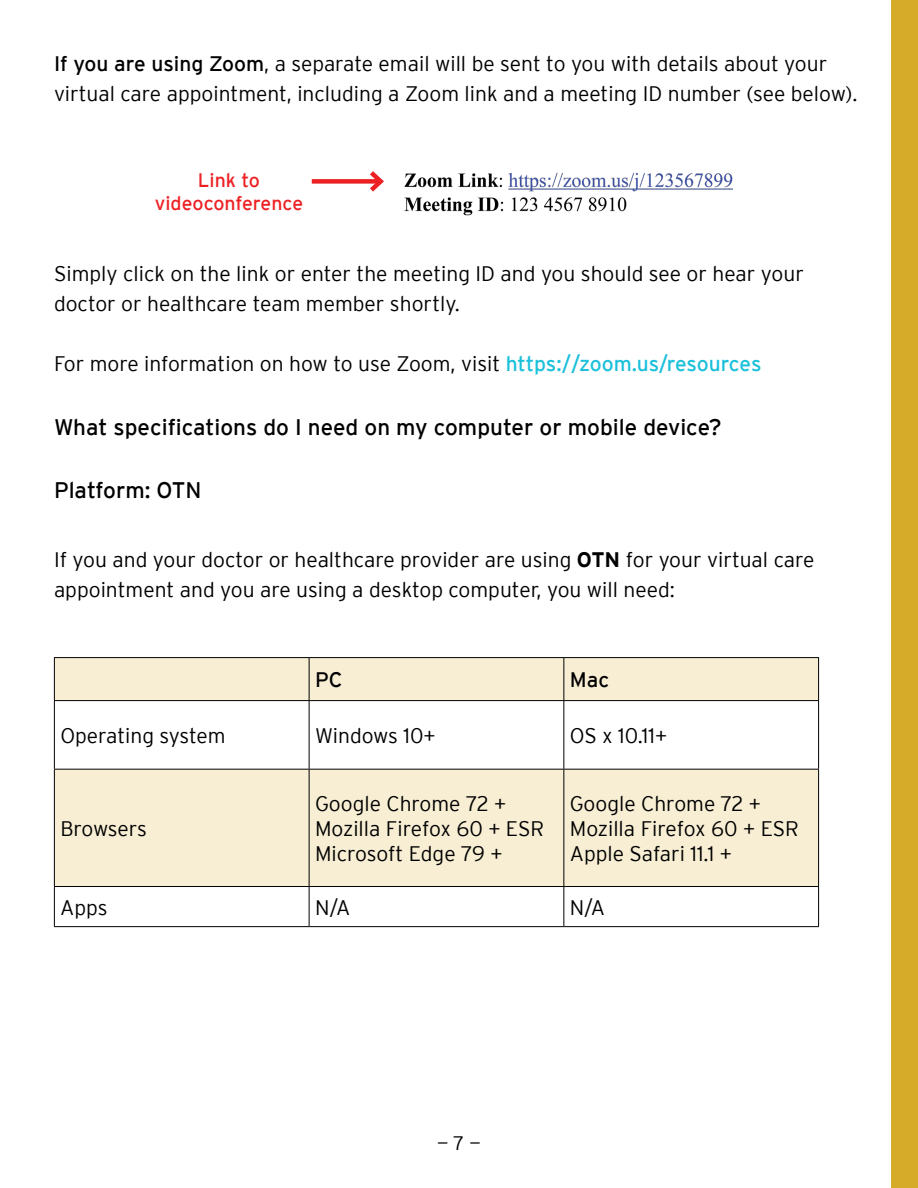
<style>
.page{position:relative;width:918px;height:1188px;background:#fff}
.page>*{position:absolute;margin:0;border:0;box-sizing:border-box;transform-origin:0 0}
.t1{font:22.5px "Interstate";color:#000}
.t2{font:300 21px/25.2px "Interstate";color:#000}
.t3{font:21px "Interstate";color:#000}
.t4{font:19.5px/23.4px "Interstate";color:#ed2124;text-align:center}
.t5{font:300 19.5px "Interstate";color:#000}
.s1{font-weight:400}
.s2{font-weight:400;color:#1bc0db}
.s3{font-weight:700}
</style>
<div class="page">
<div style="left:891px;top:0;width:27px;height:1188px;background:#d6ab29"></div>
<div style="left:312px;top:179px;width:69px;height:5px;background:#ed2124"></div>
<svg style="left:365px;top:171px;width:19px;height:21px"></svg>
<img style="left:405px;top:172px;width:327px;height:44px">
<svg style="left:55px;top:658px;width:763px;height:228px;fill:#f7eed4"></svg>
<hr style="left:54px;top:657px;width:255px;height:1px;background:#000">
<hr style="left:54px;top:658px;width:1px;height:42px;background:#000">
<hr style="left:309px;top:657px;width:255px;height:1px;background:#000">
<hr style="left:309px;top:658px;width:1px;height:42px;background:#000">
<hr style="left:564px;top:657px;width:255px;height:1px;background:#000">
<hr style="left:563px;top:658px;width:1px;height:42px;background:#000">
<hr style="left:818px;top:658px;width:1px;height:42px;background:#000">
<hr style="left:54px;top:700px;width:255px;height:1px;background:#000">
<hr style="left:54px;top:701px;width:1px;height:68px;background:#000">
<hr style="left:309px;top:700px;width:255px;height:1px;background:#000">
<hr style="left:309px;top:701px;width:1px;height:68px;background:#000">
<hr style="left:564px;top:700px;width:255px;height:1px;background:#000">
<hr style="left:563px;top:701px;width:1px;height:68px;background:#000">
<hr style="left:818px;top:701px;width:1px;height:68px;background:#000">
<hr style="left:54px;top:769px;width:255px;height:1px;background:#000">
<hr style="left:54px;top:770px;width:1px;height:116px;background:#000">
<hr style="left:309px;top:769px;width:255px;height:1px;background:#000">
<hr style="left:309px;top:770px;width:1px;height:116px;background:#000">
<hr style="left:564px;top:769px;width:255px;height:1px;background:#000">
<hr style="left:563px;top:770px;width:1px;height:116px;background:#000">
<hr style="left:818px;top:770px;width:1px;height:116px;background:#000">
<hr style="left:54px;top:886px;width:255px;height:1px;background:#000">
<hr style="left:54px;top:887px;width:1px;height:39px;background:#000">
<hr style="left:309px;top:886px;width:255px;height:1px;background:#000">
<hr style="left:309px;top:887px;width:1px;height:39px;background:#000">
<hr style="left:564px;top:886px;width:255px;height:1px;background:#000">
<hr style="left:563px;top:887px;width:1px;height:39px;background:#000">
<hr style="left:818px;top:887px;width:1px;height:39px;background:#000">
<hr style="left:54px;top:926px;width:255px;height:1px;background:#000">
<hr style="left:309px;top:926px;width:255px;height:1px;background:#000">
<hr style="left:564px;top:926px;width:255px;height:1px;background:#000">
<p class="t2" style="left:54px;top:48px;width:805px;line-height:30px"><span class="s1">If you are using Zoom</span>, a separate email will be sent to you with details about your virtual care appointment, including a Zoom link and a meeting ID number (see below).</p>
<p class="t4" style="left:155px;top:168px;width:150px">Link to videoconference</p>
<p class="t2" style="left:54px;top:258px;width:751px;line-height:30px">Simply click on the link or enter the meeting ID and you should see or hear your doctor or healthcare team member shortly.</p>
<p class="t2" style="left:54px;top:351px;width:709px">For more information on how to use Zoom, visit <span class="s2">https://zoom.us/resources</span></p>
<p class="t1" style="left:54px;top:415px;width:669px">What specifications do I need on my computer or mobile device?</p>
<p class="t1" style="left:54px;top:477px;width:149px">Platform: OTN</p>
<p class="t2" style="left:54px;top:544px;width:762px;line-height:30px">If you and your doctor or healthcare provider are using <span class="s3">OTN</span> for your virtual care appointment and you are using a desktop computer, you will need:</p>
<p class="t3" style="left:315px;top:668px;width:29px">PC</p>
<p class="t3" style="left:570px;top:668px;width:41px">Mac</p>
<p class="t2" style="left:60px;top:723px;width:167px">Operating system</p>
<p class="t2" style="left:315px;top:723px;width:122px">Windows 10+</p>
<p class="t2" style="left:570px;top:723px;width:99px">OS x 10.11+</p>
<p class="t2" style="left:60px;top:816px;width:88px">Browsers</p>
<p class="t2" style="left:315px;top:791px;width:231px">Google Chrome 72 +<br>Mozilla Firefox 60 + ESR<br>Microsoft Edge 79 +</p>
<p class="t2" style="left:570px;top:791px;width:231px">Google Chrome 72 +<br>Mozilla Firefox 60 + ESR<br>Apple Safari 11.1 +</p>
<p class="t2" style="left:60px;top:895px;width:49px">Apps</p>
<p class="t2" style="left:315px;top:895px;width:37px">N/A</p>
<p class="t2" style="left:570px;top:895px;width:37px">N/A</p>
<p class="t5" style="left:437px;top:1132px;width:45px">— 7 —</p>
</div>
